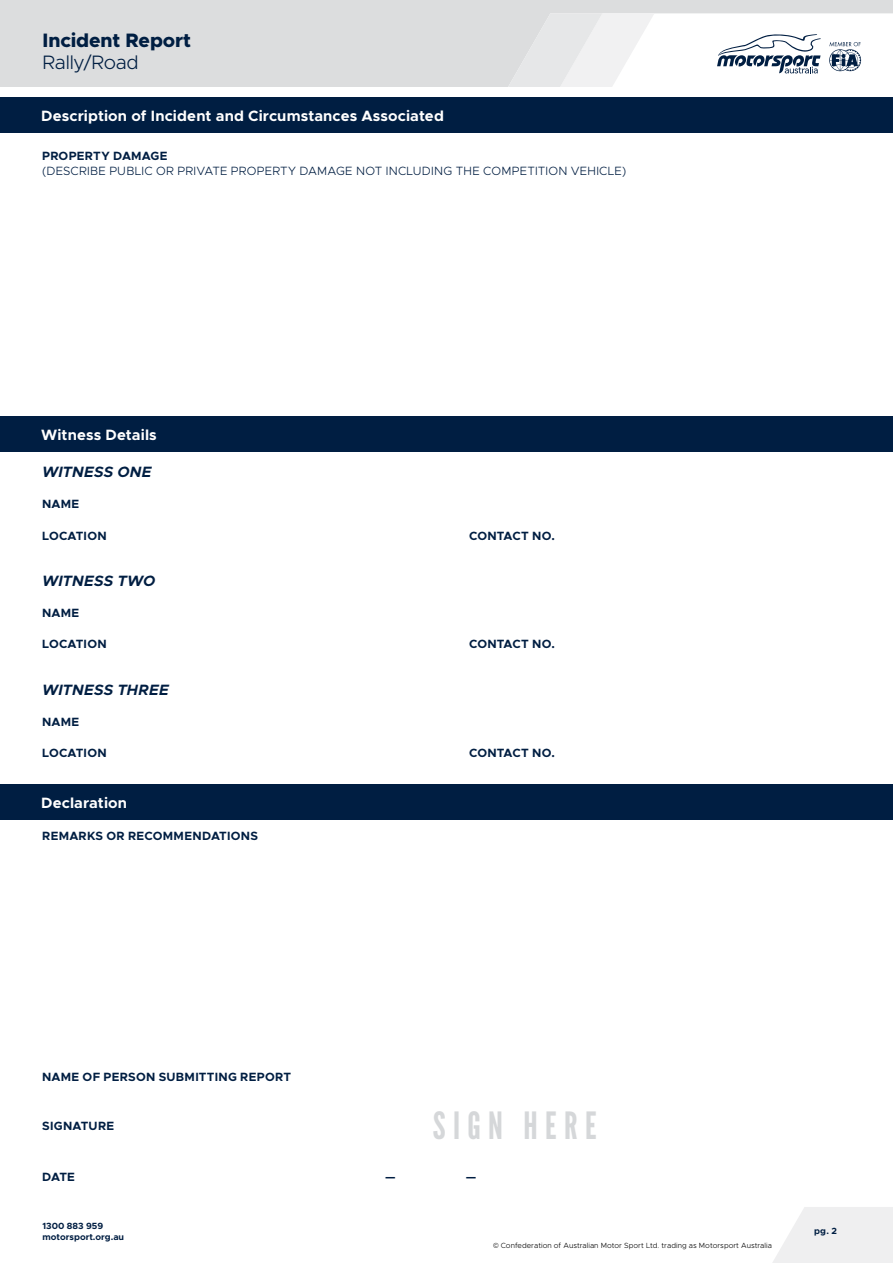
<style>
.page{position:relative;width:893px;height:1263px;background:#fff}
.page>*{position:absolute;margin:0;border:0;box-sizing:border-box;transform-origin:0 0}
.t1{font:37.5px "League Gothic";letter-spacing:.195em;color:#d5d7d9}
.t2{font:800 19.5px "Metropolis";letter-spacing:-.005em;color:#001e42}
.t3{font:300 19.5px "Metropolis";letter-spacing:-.015em;color:#001e42}
.t4{font:700 15px "Metropolis";letter-spacing:.005em;color:#fff}
.t5{font:italic 700 15px "Metropolis";letter-spacing:.01em;color:#001e42}
.t6{font:700 12px "Metropolis";letter-spacing:.02em;color:#001e42}
.t7{font:300 12px "Metropolis";letter-spacing:.02em;color:#001e42}
.t8{font:700 9px/10.8px "Metropolis";color:#001e42}
.t9{font:300 7.5px "Metropolis";color:#000}
.s1{font-family:"Montserrat"}
</style>
<div class="page">
<svg style="left:773px;top:1207px;width:120px;height:56px"></svg>
<svg style="left:0;top:0;width:893px;height:86px;fill:#dcddde"></svg>
<svg style="left:508px;top:13px;width:146px;height:73px"></svg>
<div style="left:0;top:417px;width:893px;height:35px;background:#001e42"></div>
<div style="left:0;top:784px;width:893px;height:36px;background:#001e42"></div>
<div style="left:0;top:97px;width:893px;height:36px;background:#001e42"></div>
<h2 class="t2" style="left:43px;top:28px;width:150px">Incident Report</h2>
<h2 class="t3" style="left:43px;top:50px;width:98px">Rally/Road</h2>
<p class="t4" style="left:41px;top:106px;width:404px">Description of Incident and Circumstances Associated</p>
<p class="t6" style="left:42px;top:149px;width:127px">PROPERTY DAMAGE</p>
<p class="t7" style="left:42px;top:163px;width:586px">(DESCRIBE PUBLIC OR PRIVATE PROPERTY DAMAGE NOT INCLUDING THE COMPETITION VEHICLE)</p>
<p class="t4" style="left:41px;top:425px;width:117px">Witness Details</p>
<p class="t5" style="left:42px;top:463px;width:111px">WITNESS ONE</p>
<p class="t6" style="left:42px;top:496px;width:39px">NAME</p>
<p class="t6" style="left:42px;top:528px;width:66px">LOCATION</p>
<p class="t5" style="left:42px;top:571px;width:115px">WITNESS TWO</p>
<p class="t6" style="left:42px;top:605px;width:39px">NAME</p>
<p class="t6" style="left:42px;top:636px;width:66px">LOCATION</p>
<p class="t5" style="left:42px;top:680px;width:128px">WITNESS THREE</p>
<p class="t6" style="left:42px;top:714px;width:39px">NAME</p>
<p class="t6" style="left:42px;top:745px;width:66px">LOCATION</p>
<p class="t4" style="left:41px;top:793px;width:87px">Declaration</p>
<p class="t6" style="left:42px;top:828px;width:217px">REMARKS OR RECOMMENDATIONS</p>
<p class="t6" style="left:42px;top:1069px;width:250px">NAME OF PERSON SUBMITTING REPORT</p>
<p class="t6" style="left:42px;top:1118px;width:73px">SIGNATURE</p>
<p class="t6" style="left:469px;top:528px;width:87px">CONTACT NO.</p>
<p class="t6" style="left:469px;top:636px;width:87px">CONTACT NO.</p>
<p class="t6" style="left:469px;top:746px;width:87px">CONTACT NO.</p>
<h1 class="t1" style="left:433px;top:1103px;width:165px">SIGN HERE</h1>
<p class="t6" style="left:42px;top:1169px;width:34px">DATE</p>
<p class="t6" style="left:385px;top:1169px;width:12px">—</p>
<p class="t6" style="left:466px;top:1169px;width:12px">—</p>
<p class="t8" style="left:43px;top:1220px;width:83px">1300 883 959 motorsport.org.au</p>
<p class="t8" style="left:814px;top:1225px;width:24px">pg. 2</p>
<p class="t9" style="left:493px;top:1240px;width:280px"><span class="s1">©</span> Confederation of Australian Motor Sport Ltd. trading as Motorsport Australia</p>
</div>
